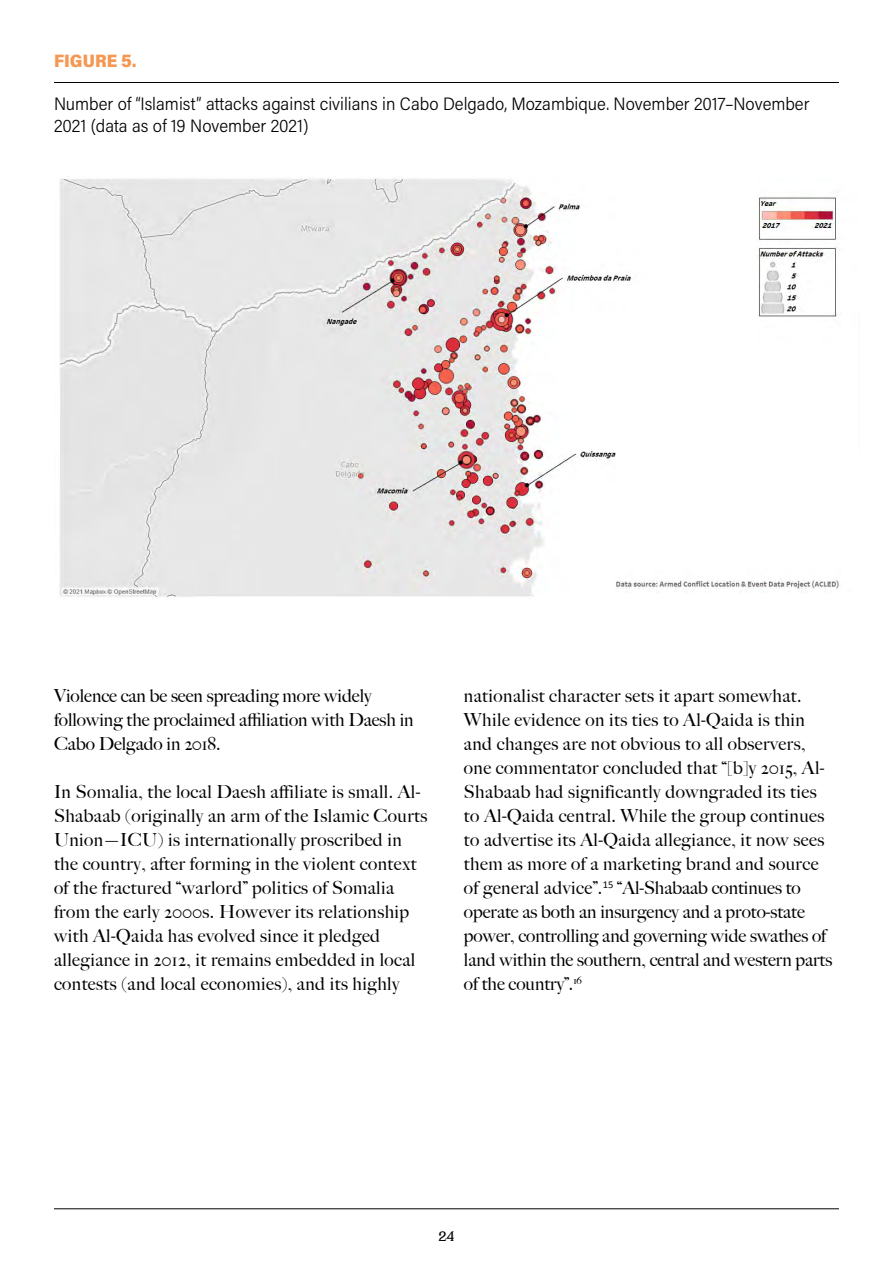
<style>
.page{position:relative;width:893px;height:1263px;background:#fff}
.page>*{position:absolute;margin:0;border:0;box-sizing:border-box;transform-origin:0 0}
.t1{font:500 18px/24px "Big Caslon";letter-spacing:.025em;color:#000}
.t2{font:300 18px/21.6px "Acumin Pro Semi Cond";color:#000}
.t3{font:500 18px/24px "Big Caslon";color:#000}
.t4{font:900 18px "Acumin Pro Semi Cond";letter-spacing:.005em;color:#f49853}
.t5{font:700 15px "Cirka";color:#000}
</style>
<div class="page">
<hr style="left:54px;top:1208px;width:785px;height:1px;background:#000">
<hr style="left:54px;top:82px;width:785px;height:1px;background:#000">
<img style="left:59px;top:177px;width:782px;height:420px">
<p class="t4" style="left:54px;top:48px;width:84px">FIGURE 5.</p>
<p class="t2" style="left:54px;top:92px;width:757px">Number of “Islamist” attacks against civilians in Cabo Delgado, Mozambique. November 2017–November<br>2021 (data as of 19 November 2021)</p>
<p class="t3" style="left:54px;top:683px;width:361px">Violence can be seen spreading more widely following the proclaimed affiliation with Daesh in<br>Cabo Delgado in 2018.</p>
<p class="t1" style="left:54px;top:779px;width:375px">In Somalia, the local Daesh affiliate is small. Al-Shabaab (originally an arm of the Islamic Courts Union—ICU) is internationally proscribed in the country, after forming in the violent context of the fractured “warlord” politics of Somalia from the early 2000s. However its relationship with Al-Qaida has evolved since it pledged allegiance in 2012, it remains embedded in local contests (and local economies), and its highly</p>
<p class="t1" style="left:464px;top:683px;width:370px">nationalist character sets it apart somewhat.<br>While evidence on its ties to Al-Qaida is thin and changes are not obvious to all observers, one commentator concluded that “[b]y 2015, Al-Shabaab had significantly downgraded its ties to Al-Qaida central. While the group continues to advertise its Al-Qaida allegiance, it now sees them as more of a marketing brand and source of general advice”.<sup>15</sup> “Al-Shabaab continues to operate as both an insurgency and a proto-state power, controlling and governing wide swathes of land within the southern, central and western parts of the country”.<sup>16</sup></p>
<p class="t5" style="left:439px;top:1227px;width:17px">24</p>
</div>
